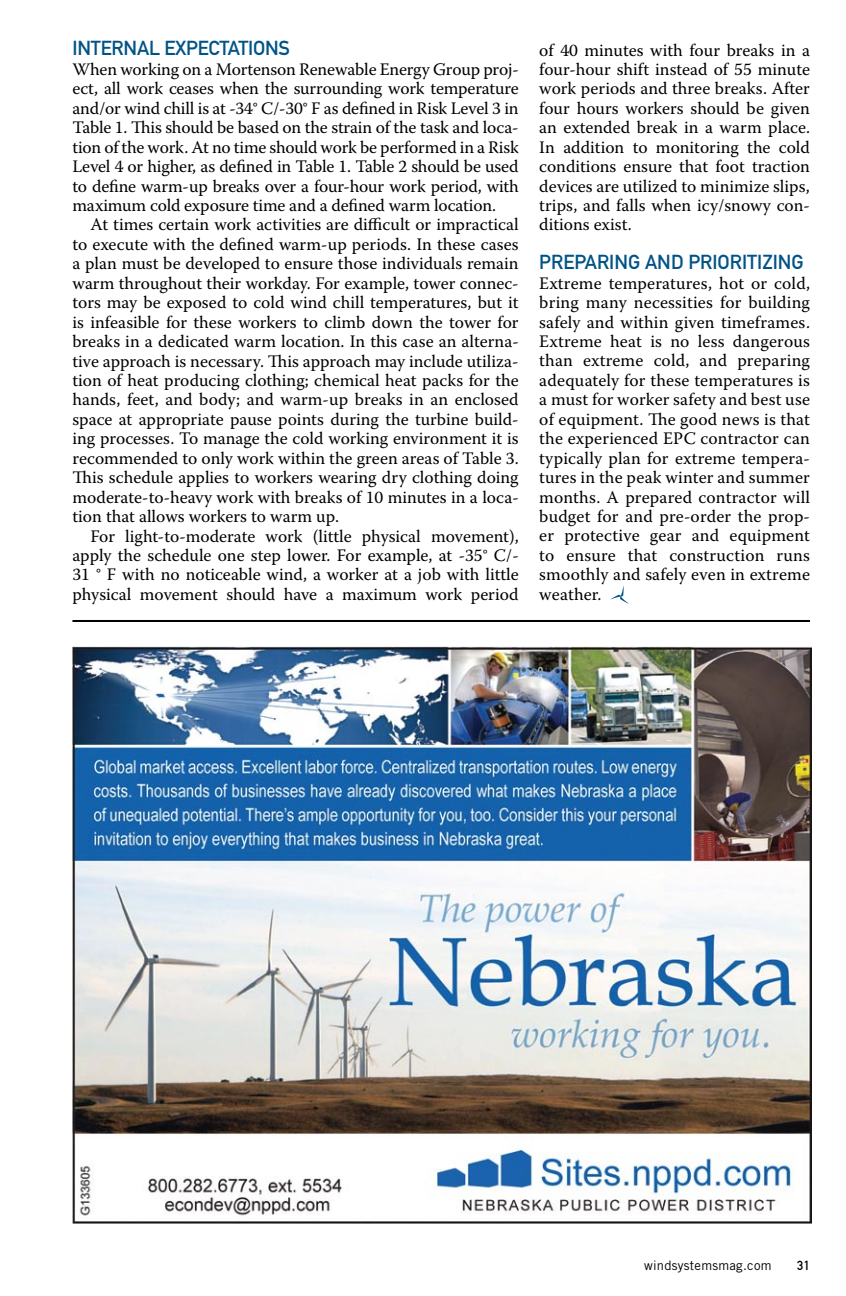
<style>
.page{position:relative;width:846px;height:1296px;background:#fff}
.page>*{position:absolute;margin:0;border:0;box-sizing:border-box;transform-origin:0 0}
.t1{font:20px "DIN Mittelschrift Alternate";color:#005387}
.t2{font:17.6px/19.4px "Warnock Pro";color:#000;text-align:justify}
.t3{font:13px "Trade Gothic";letter-spacing:.02em;color:#000}
.t4{font:13px "DIN Mittelschrift Alternate";color:#000}
</style>
<div class="page">
<svg style="left:610px;top:586px;width:19px;height:18px"></svg>
<hr style="left:72px;top:620px;width:738px;height:2px;background:#000">
<img style="left:72px;top:646px;width:739px;height:578px">
<p class="t1" style="left:72px;top:37px;width:219px">INTERNAL EXPECTATIONS</p>
<p class="t2" style="left:72px;top:59px;width:448px">When working on a Mortenson Renewable Energy Group proj&shy;ect, all work ceases when the surrounding work temperature and/or wind chill is at -34° C/-30° F as defined in Risk Level 3 in Table 1. This should be based on the strain of the task and loca&shy;tion of the work. At no time should work be performed in a Risk Level 4 or higher, as defined in Table 1. Table 2 should be used to define warm-up breaks over a four-hour work period, with maximum cold exposure time and a defined warm location.</p>
<p class="t2" style="left:72px;top:215px;width:448px;text-indent:18px">At times certain work activities are difficult or impractical to execute with the defined warm-up periods. In these cases a plan must be developed to ensure those individuals remain warm throughout their workday. For example, tower connec&shy;tors may be exposed to cold wind chill temperatures, but it is infeasible for these workers to climb down the tower for breaks in a dedicated warm location. In this case an alterna&shy;tive approach is necessary. This approach may include utiliza&shy;tion of heat producing clothing; chemical heat packs for the hands, feet, and body; and warm-up breaks in an enclosed space at appropriate pause points during the turbine build&shy;ing processes. To manage the cold working environment it is recommended to only work within the green areas of Table 3.<br>This schedule applies to workers wearing dry clothing doing moderate-to-heavy work with breaks of 10 minutes in a loca&shy;tion that allows workers to warm up.</p>
<p class="t2" style="left:72px;top:526px;width:448px;text-indent:18px">For light-to-moderate work (little physical movement), apply the schedule one step lower. For example, at -35° C/- 31 ° F with no noticeable wind, a worker at a job with little physical movement should have a maximum work period</p>
<p class="t2" style="left:539px;top:40px;width:272px">of 40 minutes with four breaks in a four-hour shift instead of 55 minute work periods and three breaks. After four hours workers should be given an extended break in a warm place.<br>In addition to monitoring the cold conditions ensure that foot traction devices are utilized to minimize slips, trips, and falls when icy/snowy con&shy;ditions exist.</p>
<p class="t1" style="left:539px;top:251px;width:264px">PREPARING AND PRIORITIZING</p>
<p class="t2" style="left:539px;top:273px;width:272px">Extreme temperatures, hot or cold, bring many necessities for building safely and within given timeframes.<br>Extreme heat is no less dangerous than extreme cold, and preparing adequately for these temperatures is a must for worker safety and best use of equipment. The good news is that the experienced EPC contractor can typically plan for extreme tempera&shy;tures in the peak winter and summer months. A prepared contractor will budget for and pre-order the prop&shy;er protective gear and equipment to ensure that construction runs smoothly and safely even in extreme weather.</p>
<p class="t3" style="left:644px;top:1258px;width:129px">windsystemsmag.com</p>
<p class="t4" style="left:797px;top:1258px;width:14px">31</p>
</div>
